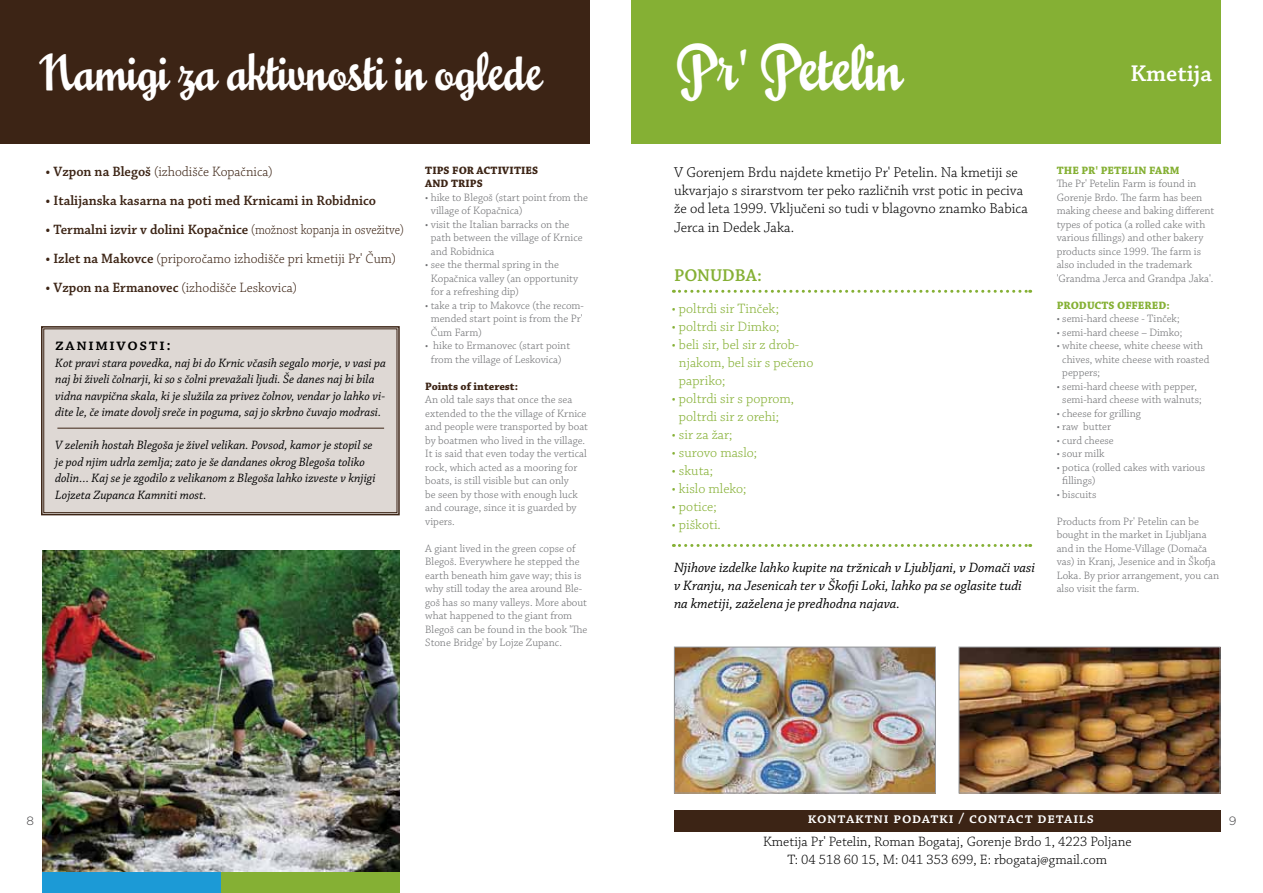
<style>
.page{position:relative;width:1263px;height:893px;background:#fff}
.page>*{position:absolute;margin:0;border:0;box-sizing:border-box;transform-origin:0 0}
.t1{font:52.5px "Mousse Script";letter-spacing:-.01em;color:#fff;scale:.9 1}
.t2{font:43.5px "Mousse Script";letter-spacing:-.01em;color:#fff;scale:.9 1}
.t3{font:600 24px "Chaparral Pro";color:#fff}
.t4{font:600 18px "Chaparral Pro";color:#85b034}
.t5{font:600 16.5px "Chaparral Pro";letter-spacing:.1em;color:#000}
.t6{font:300 15px/18px "Chaparral Pro";color:#000}
.t7{font:600 15px "Chaparral Pro";letter-spacing:.05em;color:#fff}
.t8{font:300 14.25px/18px "Chaparral Pro";color:#85b034}
.t9{font:italic 14.25px/18px "Chaparral Pro";color:#000}
.t10{font:300 14.25px "Chaparral Pro";color:#3c2415}
.t11{font:600 14.25px "Chaparral Pro";color:#3c2415}
.t12{font:300 14.25px/17.1px "Chaparral Pro";color:#000;text-align:center}
.t13{font:italic 12.75px/16.5px "Chaparral Pro";color:#000}
.t14{font:300 12px "Gotham OT";color:#414042}
.t15{font:300 11.25px/13.5px "Chaparral Pro";color:#6d6e71}
.t16{font:700 11.25px "Chaparral Pro";color:#3c2415}
.t17{font:700 11.25px "Chaparral Pro";color:#85b034}
.s1{font-weight:600}
.s2{font-weight:300}
</style>
<div class="page">
<div style="left:41px;top:326px;width:359px;height:190px;background:#ded8d4"></div>
<div style="left:44px;top:329px;width:353px;height:184px;border:1px solid #3c2415"></div>
<div style="left:43px;top:872px;width:189px;height:21px;background:#1c9ad6"></div>
<div style="left:221px;top:872px;width:179px;height:21px;background:#85b034"></div>
<div style="left:0;top:0;width:589px;height:144px;background:#3c2415"></div>
<img style="left:43px;top:551px;width:357px;height:321px">
<div style="left:674px;top:810px;width:546px;height:21px;background:#3c2415"></div>
<div style="left:631px;top:0;width:590px;height:144px;background:#85b034"></div>
<svg style="left:673px;top:290px;width:358px;height:3px"></svg>
<svg style="left:673px;top:544px;width:358px;height:3px"></svg>
<img style="left:676px;top:649px;width:258px;height:142px">
<div style="left:674px;top:647px;width:262px;height:146px;border:1px solid #939598"></div>
<img style="left:961px;top:649px;width:257px;height:142px">
<div style="left:959px;top:647px;width:261px;height:146px;border:1px solid #939598"></div>
<hr style="left:57px;top:428px;width:327px;height:1px;background:#3c2415">
<h2 class="t2" style="left:43px;top:36px;width:557px">Namigi za aktivnosti in oglede</h2>
<p class="t10" style="left:45px;top:164px;width:229px"><span class="s1">• Vzpon na Blegoš</span> (izhodišče Kopačnica)</p>
<p class="t11" style="left:45px;top:193px;width:332px">• Italijanska kasarna na poti med Krnicami in Robidnico</p>
<p class="t11" style="left:45px;top:222px;width:360px">• Termalni izvir v dolini Kopačnice <span class="s2">(možnost kopanja in osvežitve)</span></p>
<p class="t10" style="left:45px;top:251px;width:352px"><span class="s1">• Izlet na Makovce</span> (priporočamo izhodišče pri kmetiji Pr' Čum)</p>
<p class="t10" style="left:45px;top:280px;width:253px"><span class="s1">• Vzpon na Ermanovec</span> (izhodišče Leskovica)</p>
<h3 class="t5" style="left:55px;top:336px;width:117px">zanimivosti:</h3>
<p class="t13" style="left:55px;top:355px;width:332px">Kot pravi stara povedka, naj bi do Krnic včasih segalo morje, v vasi pa naj bi živeli čolnarji, ki so s čolni prevažali ljudi. Še danes naj bi bila vidna navpična skala, ki je služila za privez čolnov, vendar jo lahko vi&shy;dite le, če imate dovolj sreče in poguma, saj jo skrbno čuvajo modrasi.</p>
<p class="t13" style="left:55px;top:437px;width:322px">V zelenih hostah Blegoša je živel velikan. Povsod, kamor je stopil se je pod njim udrla zemlja; zato je še dandanes okrog Blegoša toliko dolin… Kaj se je zgodilo z velikanom z Blegoša lahko izveste v knjigi Lojzeta Zupanca Kamniti most.</p>
<p class="t16" style="left:425px;top:164px;width:14px">TIPS</p>
<p class="t16" style="left:452px;top:164px;width:9px">FOR</p>
<p class="t16" style="left:476px;top:164px;width:8px">ACTI</p>
<p class="t16" style="left:502px;top:164px;width:15px">VITIES</p>
<p class="t16" style="left:425px;top:177px;width:9px">AND</p>
<p class="t16" style="left:451px;top:177px;width:8px">TRIPS</p>
<p class="t15" style="left:431px;top:191px;width:159px;text-indent:-6px">• hike to Blegoš (start point from the village of Kopačnica)</p>
<p class="t15" style="left:431px;top:218px;width:153px;text-indent:-6px">• visit the Italian barracks on the path between the village of Krnice and Robidnica</p>
<p class="t15" style="left:431px;top:258px;width:149px;text-indent:-6px">• see the thermal spring in the<br>Kopačnica valley (an opportunity for a refreshing dip)</p>
<p class="t15" style="left:431px;top:299px;width:155px;text-indent:-6px">• take a trip to Makovce (the recom&shy;mended start point is from the Pr'<br>Čum Farm)</p>
<p class="t15" style="left:425px;top:339px;width:146px;text-align:center">• hike to Ermanovec (start point from the village of Leskovica)</p>
<p class="t16" style="left:425px;top:380px;width:94px">POINTS OF INTEREST:</p>
<p class="t15" style="left:425px;top:393px;width:164px">An old tale says that once the sea extended to the the village of Krnice and people were transported by boat by boatmen who lived in the village.<br>It is said that even today the vertical rock, which acted as a mooring for boats, is still visible but can only<br>be seen by those with enough luck and courage, since it is guarded by vipers.</p>
<p class="t15" style="left:425px;top:542px;width:164px">A giant lived in the green copse of Blegoš. Everywhere he stepped the earth beneath him gave way; this is why still today the area around Ble&shy;goš has so many valleys. More about what happened to the giant from Blegoš can be found in the book 'The Stone Bridge' by Lojze Zupanc.</p>
<h1 class="t1" style="left:677px;top:24px;width:252px">Pr' Petelin</h1>
<h3 class="t3" style="left:1130px;top:59px;width:83px">Kmetija</h3>
<h3 class="t6" style="left:674px;top:164px;width:355px">V Gorenjem Brdu najdete kmetijo Pr' Petelin. Na kmetiji se ukvarjajo s sirarstvom ter peko različnih vrst potic in peciva že od leta 1999. Vključeni so tudi v blagovno znamko Babica</h3>
<h3 class="t6" style="left:674px;top:219px;width:122px">Jerca in Dedek Jaka.</h3>
<h3 class="t4" style="left:674px;top:265px;width:89px">PONUDBA:</h3>
<p class="t8" style="left:672px;top:300px;width:109px">• poltrdi sir Tinček;</p>
<p class="t8" style="left:672px;top:318px;width:109px">• poltrdi sir Dimko;</p>
<p class="t8" style="left:679px;top:336px;width:136px;text-indent:-7px">• beli sir, bel sir z drob&shy;njakom, bel sir s pečeno papriko;</p>
<p class="t8" style="left:672px;top:390px;width:124px;text-align:center">• poltrdi sir s poprom, poltrdi sir z orehi;</p>
<p class="t8" style="left:672px;top:426px;width:62px">• sir za žar;</p>
<p class="t8" style="left:672px;top:444px;width:87px">• surovo maslo;</p>
<p class="t8" style="left:672px;top:462px;width:43px">• skuta;</p>
<p class="t8" style="left:672px;top:480px;width:76px">• kislo mleko;</p>
<p class="t8" style="left:672px;top:498px;width:46px">• potice;</p>
<p class="t8" style="left:672px;top:516px;width:50px">• piškoti.</p>
<p class="t9" style="left:674px;top:559px;width:362px">Njihove izdelke lahko kupite na tržnicah v Ljubljani, v Domači vasi v Kranju, na Jesenicah ter v Škofji Loki, lahko pa se oglasite tudi na kmetiji, zaželena je predhodna najava.</p>
<p class="t17" style="left:1057px;top:164px;width:108px">THE PR' PETELIN FARM</p>
<p class="t15" style="left:1057px;top:177px;width:159px">The Pr' Petelin Farm is found in<br>Gorenje Brdo. The farm has been making cheese and baking different types of potica (a rolled cake with various fillings) and other bakery products since 1999. The farm is also included in the trademark 'Grandma Jerca and Grandpa Jaka'.</p>
<p class="t17" style="left:1057px;top:299px;width:115px">PRODUCTS OFFERED:</p>
<p class="t15" style="left:1057px;top:312px;width:125px">• semi-hard cheese - Tinček;</p>
<p class="t15" style="left:1057px;top:326px;width:127px">• semi-hard cheese – Dimko;</p>
<p class="t15" style="left:1062px;top:339px;width:149px;text-indent:-6px">• white cheese, white cheese with chives, white cheese with roasted peppers;</p>
<p class="t15" style="left:1057px;top:380px;width:146px;text-align:center">• semi-hard cheese with pepper, semi-hard cheese with walnuts;</p>
<p class="t15" style="left:1057px;top:407px;width:86px">• cheese for grilling</p>
<p class="t15" style="left:1057px;top:420px;width:56px">• raw butter</p>
<p class="t15" style="left:1057px;top:434px;width:59px">• curd cheese</p>
<p class="t15" style="left:1057px;top:447px;width:49px">• sour milk</p>
<p class="t15" style="left:1062px;top:461px;width:144px;text-indent:-6px">• potica (rolled cakes with various fillings)</p>
<p class="t15" style="left:1057px;top:488px;width:41px">• biscuits</p>
<p class="t15" style="left:1057px;top:515px;width:164px">Products from Pr' Petelin can be bought in the market in Ljubljana and in the Home-Village (Domača vas) in Kranj, Jesenice and in Škofja<br>Loka. By prior arrangement, you can also visit the farm.</p>
<h3 class="t7" style="left:808px;top:810px;width:288px">kontaktni podatki / contact details</h3>
<p class="t14" style="left:27px;top:814px;width:9px">8</p>
<p class="t14" style="left:1229px;top:814px;width:9px">9</p>
<p class="t12" style="left:763px;top:834px;width:370px">Kmetija Pr' Petelin, Roman Bogataj, Gorenje Brdo 1, 4223 Poljane<br>T: 04 518 60 15, M: 041 353 699, E: rbogataj@gmail.com</p>
</div>
